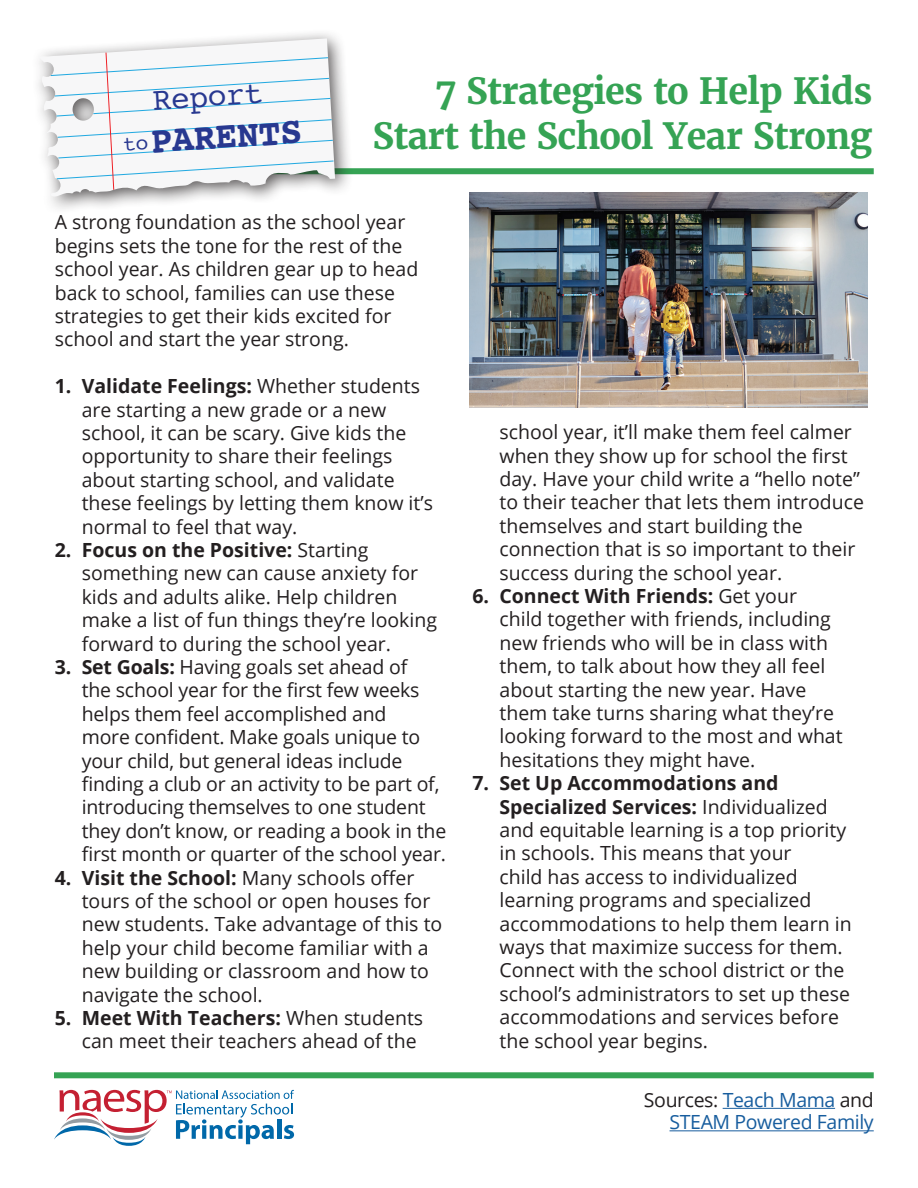
<style>
.page{position:relative;width:918px;height:1188px;background:#fff}
.page>*{position:absolute;margin:0;border:0;box-sizing:border-box;transform-origin:0 0}
.t1{font:700 37.95px "Courier";color:#283890;scale:.95 1}
.t2{font:700 36px/45px "Merriweather";letter-spacing:-.02em;color:#35a354;text-align:right}
.t3{font:32.25px "Courier";color:#283890;scale:.95 1}
.t4{font:19.5px/23.4px "Open Sans";color:#231f20}
.t5{font:19.5px/22.5px "Open Sans";letter-spacing:-.02em;color:#175d9e;text-align:right}
.s1{font-weight:400;font-size:21.9px}
.s2{font-weight:700}
.s3{color:#231f20}
</style>
<div class="page">
<div style="left:65px;top:168px;width:809px;height:6px;background:#35a354"></div>
<div style="left:54px;top:1072px;width:820px;height:6px;background:#35a354"></div>
<div style="left:30px;top:28px;width:324px;height:187px;background:#231f20;opacity:.75"></div>
<svg style="left:40px;top:38px;width:295px;height:159px;fill:#f5f5f5"></svg>
<svg style="left:50px;top:52px;width:284px;height:138px"></svg>
<svg style="left:54px;top:1090px;width:240px;height:56px"></svg>
<img style="left:469px;top:192px;width:398px;height:215px">
<hr style="left:723px;top:1108px;width:112px;height:1px;background:#175d9e">
<hr style="left:670px;top:1130px;width:204px;height:1px;background:#175d9e">
<h3 class="t3" style="left:151px;top:75px;width:118px;rotate:-4deg">Report</h3>
<h1 class="t1" style="left:121px;top:113px;width:190px;rotate:-4deg"><span class="s1">to</span>PARENTS</h1>
<h2 class="t2" style="left:373px;top:68px;width:501px">7 Strategies to Help Kids<br>Start the School Year Strong</h2>
<p class="t4" style="left:55px;top:210px;width:365px">A strong foundation as the school year begins sets the tone for the rest of the school year. As children gear up to head back to school, families can use these strategies to get their kids excited for school and start the year strong.</p>
<p class="t4" style="left:82px;top:374px;width:353px;text-indent:-27px"><span class="s2">1. Validate Feelings:</span> Whether students are starting a new grade or a new school, it can be scary. Give kids the opportunity to share their feelings about starting school, and validate these feelings by letting them know it’s normal to feel that way.</p>
<p class="t4" style="left:82px;top:538px;width:357px;text-indent:-27px"><span class="s2">2. Focus on the Positive:</span> Starting something new can cause anxiety for kids and adults alike. Help children make a list of fun things they’re looking forward to during the school year.</p>
<p class="t4" style="left:82px;top:655px;width:366px;text-indent:-27px"><span class="s2">3. Set Goals:</span> Having goals set ahead of<br>the school year for the first few weeks helps them feel accomplished and<br>more confident. Make goals unique to your child, but general ideas include finding a club or an activity to be part of, introducing themselves to one student they don’t know, or reading a book in the first month or quarter of the school year.</p>
<p class="t4" style="left:82px;top:865px;width:362px;text-indent:-27px"><span class="s2">4. Visit the School:</span> Many schools offer tours of the school or open houses for new students. Take advantage of this to help your child become familiar with a new building or classroom and how to navigate the school.</p>
<p class="t4" style="left:82px;top:1006px;width:343px;text-indent:-27px"><span class="s2">5. Meet With Teachers:</span> When students can meet their teachers ahead of the</p>
<p class="t4" style="left:500px;top:420px;width:366px">school year, it’ll make them feel calmer when they show up for school the first day. Have your child write a “hello note” to their teacher that lets them introduce themselves and start building the connection that is so important to their success during the school year.</p>
<p class="t4" style="left:500px;top:584px;width:345px;text-indent:-27px"><span class="s2">6. Connect With Friends:</span> Get your child together with friends, including new friends who will be in class with them, to talk about how they all feel about starting the new year. Have them take turns sharing what they’re looking forward to the most and what hesitations they might have.</p>
<p class="t4" style="left:500px;top:771px;width:354px;text-indent:-27px"><span class="s2">7. Set Up Accommodations and Specialized Services:</span> Individualized and equitable learning is a top priority in schools. This means that your<br>child has access to individualized learning programs and specialized accommodations to help them learn in ways that maximize success for them.<br>Connect with the school district or the school’s administrators to set up these accommodations and services before the school year begins.</p>
<p class="t5" style="left:644px;top:1088px;width:231px"><span class="s3">Sources:</span> Teach Mama <span class="s3">and<br></span>STEAM Powered Family</p>
</div>
